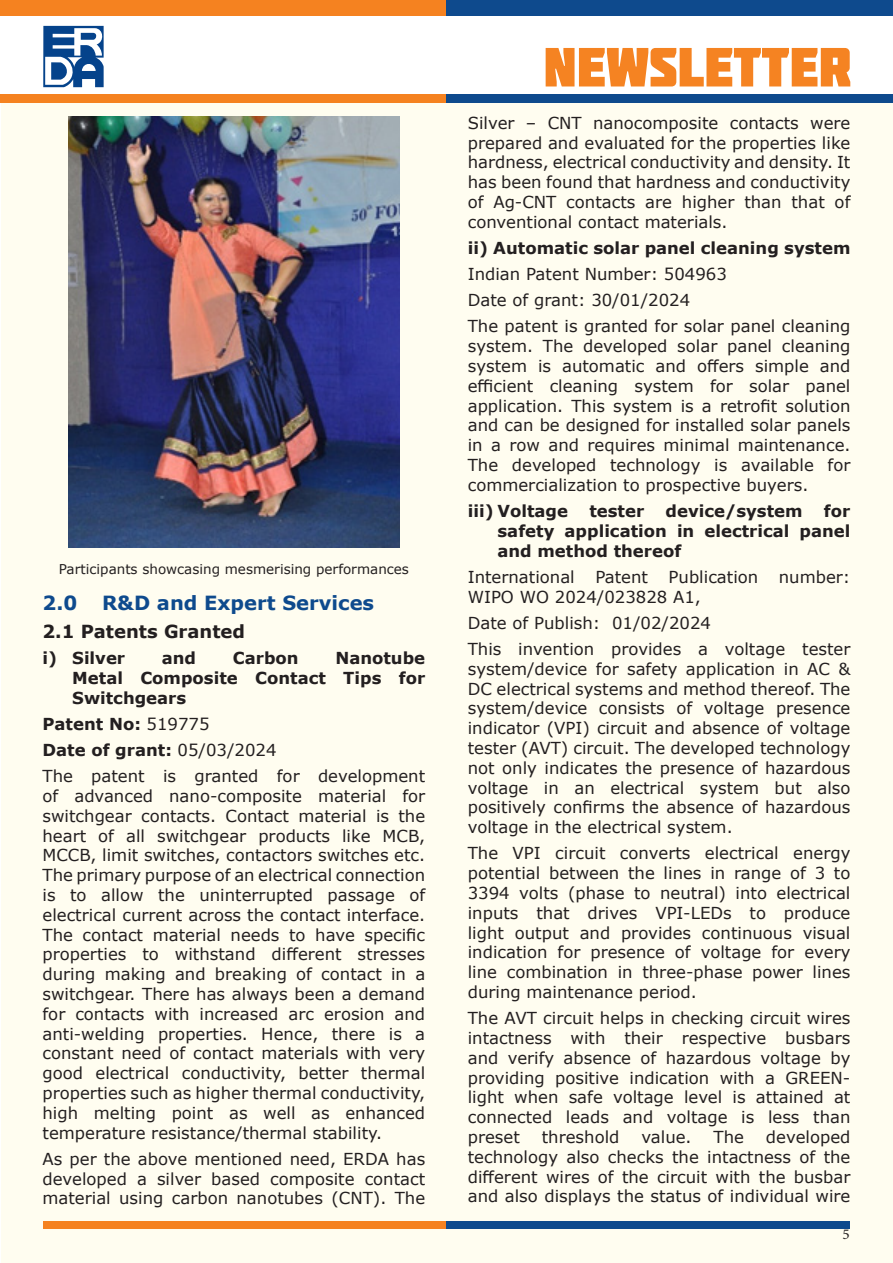
<style>
.page{position:relative;width:893px;height:1263px;background:#fff}
.page>*{position:absolute;margin:0;border:0;box-sizing:border-box;transform-origin:0 0}
.t1{font:700 19.5px "Verdana";color:#0e4a8d}
.t2{font:700 18px "Verdana";color:#231f20}
.t3{font:16.5px/19.8px "Verdana";color:#231f20;text-align:justify}
.t4{font:700 16.5px/19.8px "Verdana";color:#231f20;text-align:justify}
.t5{font:15px "Minion Pro";color:#231f20}
.t6{font:13.5px "Verdana";color:#231f20}
.s1{font-weight:400}
</style>
<div class="page">
<div style="left:1px;top:103px;width:891px;height:1160px;background:#fffdf0"></div>
<div style="left:43px;top:1221px;width:403px;height:7px;background:#f58220"></div>
<div style="left:446px;top:1221px;width:404px;height:7px;background:#0e4a8d"></div>
<div style="left:0;top:0;width:446px;height:16px;background:#f58220"></div>
<div style="left:446px;top:0;width:447px;height:16px;background:#0e4a8d"></div>
<svg style="left:43px;top:26px;width:61px;height:61px"></svg>
<svg style="left:546px;top:48px;width:304px;height:38px"></svg>
<div style="left:0;top:94px;width:446px;height:9px;background:#f58220"></div>
<div style="left:446px;top:94px;width:447px;height:9px;background:#0e4a8d"></div>
<img style="left:68px;top:116px;width:331px;height:431px">
<p class="t6" style="left:59px;top:559px;width:352px">Participants showcasing mesmerising performances</p>
<p class="t1" style="left:43px;top:589px;width:36px">2.0</p>
<p class="t1" style="left:102px;top:589px;width:274px">R&amp;D and Expert Services</p>
<p class="t2" style="left:43px;top:618px;width:204px">2.1 Patents Granted</p>
<p class="t4" style="left:43px;top:648px;width:84px">i) Silver</p>
<p class="t4" style="left:162px;top:648px;width:36px">and</p>
<p class="t4" style="left:233px;top:648px;width:67px">Carbon</p>
<p class="t4" style="left:72px;top:648px;width:354px;text-indent:263px">Nanotube Metal Composite Contact Tips for Switchgears</p>
<p class="t4" style="left:43px;top:713px;width:169px">Patent No: <span class="s1">519775</span></p>
<p class="t4" style="left:43px;top:740px;width:236px">Date of grant: <span class="s1">05/03/2024</span></p>
<p class="t3" style="left:43px;top:766px;width:384px">The patent is granted for development of advanced nano-composite material for switchgear contacts. Contact material is the heart of all switchgear products like MCB, MCCB, limit switches, contactors switches etc.<br>The primary purpose of an electrical connection is to allow the uninterrupted passage of electrical current across the contact interface.<br>The contact material needs to have specific properties to withstand different stresses during making and breaking of contact in a switchgear. There has always been a demand for contacts with increased arc erosion and anti-welding properties. Hence, there is a constant need of contact materials with very good electrical conductivity, better thermal properties such as higher thermal conductivity, high melting point as well as enhanced temperature resistance/thermal stability.</p>
<p class="t3" style="left:43px;top:1149px;width:384px">As per the above mentioned need, ERDA has developed a silver based composite contact material using carbon nanotubes (CNT). The</p>
<p class="t3" style="left:468px;top:113px;width:384px">Silver – CNT nanocomposite contacts were prepared and evaluated for the properties like hardness, electrical conductivity and density. It has been found that hardness and conductivity of Ag-CNT contacts are higher than that of conventional contact materials.</p>
<p class="t4" style="left:468px;top:238px;width:384px">ii) Automatic solar panel cleaning system</p>
<p class="t3" style="left:468px;top:264px;width:261px">Indian Patent Number: 504963</p>
<p class="t3" style="left:468px;top:290px;width:224px">Date of grant: 30/01/2024</p>
<p class="t3" style="left:468px;top:316px;width:384px">The patent is granted for solar panel cleaning system. The developed solar panel cleaning system is automatic and offers simple and efficient cleaning system for solar panel application. This system is a retrofit solution and can be designed for installed solar panels in a row and requires minimal maintenance.<br>The developed technology is available for commercialization to prospective buyers.</p>
<p class="t4" style="left:468px;top:501px;width:102px">iii) Voltage</p>
<p class="t4" style="left:589px;top:501px;width:56px">tester</p>
<p class="t4" style="left:666px;top:501px;width:139px">device/system</p>
<p class="t4" style="left:497px;top:501px;width:354px;text-indent:326px">for safety application in electrical panel and method thereof</p>
<p class="t3" style="left:468px;top:567px;width:384px">International Patent Publication number:<br>WIPO WO 2024/023828 A1,</p>
<p class="t3" style="left:468px;top:613px;width:245px">Date of Publish: 01/02/2024</p>
<p class="t3" style="left:468px;top:639px;width:384px">This invention provides a voltage tester system/device for safety application in AC &amp; DC electrical systems and method thereof. The system/device consists of voltage presence indicator (VPI) circuit and absence of voltage tester (AVT) circuit. The developed technology not only indicates the presence of hazardous voltage in an electrical system but also positively confirms the absence of hazardous voltage in the electrical system.</p>
<p class="t3" style="left:468px;top:843px;width:384px">The VPI circuit converts electrical energy potential between the lines in range of 3 to 3394 volts (phase to neutral) into electrical inputs that drives VPI-LEDs to produce light output and provides continuous visual indication for presence of voltage for every line combination in three-phase power lines during maintenance period.</p>
<p class="t3" style="left:468px;top:1008px;width:384px">The AVT circuit helps in checking circuit wires intactness with their respective busbars and verify absence of hazardous voltage by providing positive indication with a GREEN&shy;light when safe voltage level is attained at connected leads and voltage is less than preset</p>
<p class="t3" style="left:468px;top:1127px;width:384px;text-indent:298px">developed technology also checks the intactness of the different wires of the circuit with the busbar and also displays the status of individual wire</p>
<p class="t3" style="left:542px;top:1127px;width:79px">threshold</p>
<p class="t3" style="left:641px;top:1127px;width:52px">value.</p>
<p class="t3" style="left:714px;top:1127px;width:32px">The</p>
<p class="t5" style="left:842px;top:1224px;width:9px">5</p>
</div>
